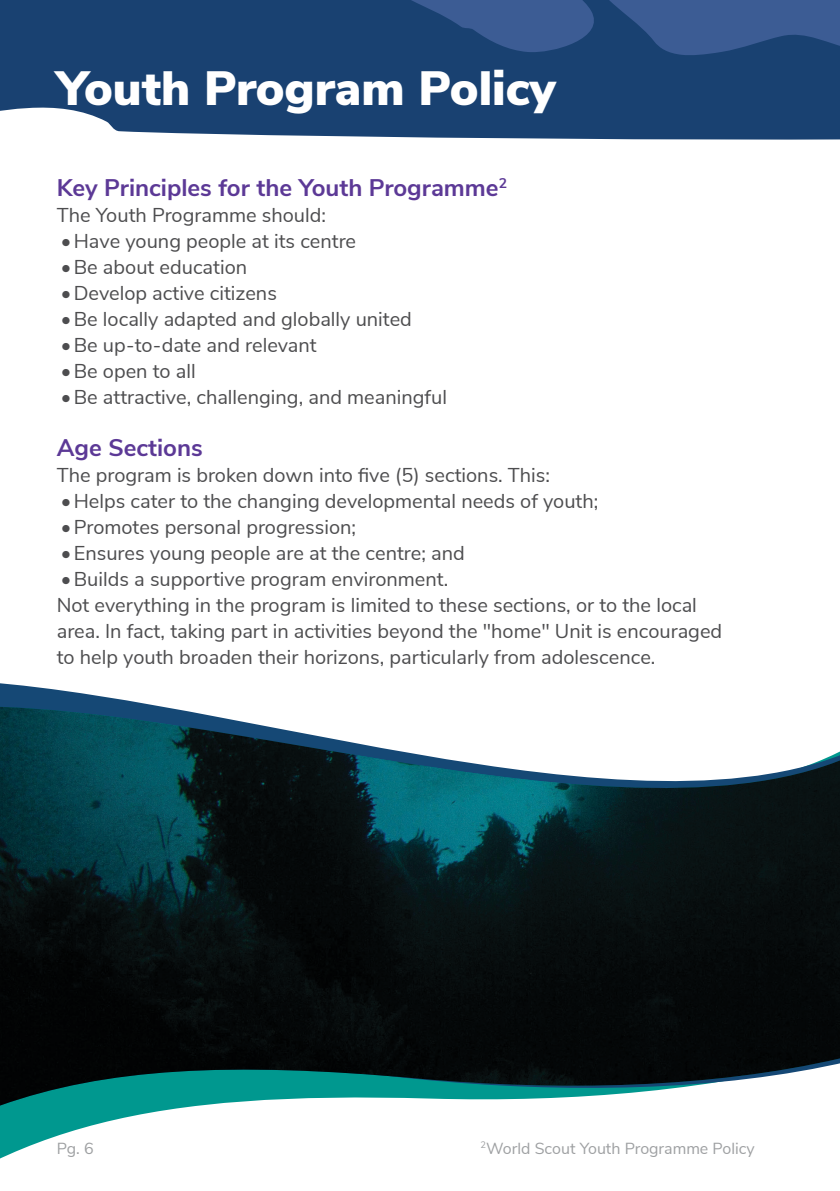
<style>
.page{position:relative;width:840px;height:1191px;background:#fff}
.page>*{position:absolute;margin:0;border:0;box-sizing:border-box;transform-origin:0 0}
.t1{font:900 48px "Nunito Sans";color:#fff}
.Subheading{font:700 24px "Nunito Sans";color:#5c3996}
.Body{font:20px/26px "Nunito Sans";color:#4d4d4f}
.Table_Body{font:16px "Nunito Sans";color:#9ea0a2}
</style>
<div class="page">
<svg style="left:0;top:683px;width:204px;height:476px"></svg>
<img style="left:0;top:707px;width:839px;height:398px">
<svg style="left:0;top:66px;width:839px;height:74px;fill:#194171"></svg>
<svg style="left:0;top:0;width:839px;height:66px;fill:#194171"></svg>
<p class="t1" style="left:57px;top:53px;width:500px">Youth Program Policy</p>
<p class="Subheading" style="left:57px;top:170px;width:451px">Key Principles for the Youth Programme<sup>2</sup></p>
<p class="Body" style="left:57px;top:201px;width:271px">The Youth Programme should:</p>
<p class="Body" style="left:61px;top:227px;width:297px">•Have young people at its centre</p>
<p class="Body" style="left:61px;top:253px;width:188px">•Be about education</p>
<p class="Body" style="left:61px;top:279px;width:217px">•Develop active citizens</p>
<p class="Body" style="left:61px;top:305px;width:352px">•Be locally adapted and globally united</p>
<p class="Body" style="left:61px;top:331px;width:257px">•Be up-to-date and relevant</p>
<p class="Body" style="left:61px;top:357px;width:136px">•Be open to all</p>
<p class="Body" style="left:61px;top:383px;width:387px">•Be attractive, challenging, and meaningful</p>
<p class="Subheading" style="left:57px;top:430px;width:147px">Age Sections</p>
<p class="Body" style="left:57px;top:461px;width:494px">The program is broken down into five (5) sections. This:</p>
<p class="Body" style="left:61px;top:487px;width:539px">•Helps cater to the changing developmental needs of youth;</p>
<p class="Body" style="left:61px;top:513px;width:297px">•Promotes personal progression;</p>
<p class="Body" style="left:61px;top:539px;width:405px">•Ensures young people are at the centre; and</p>
<p class="Body" style="left:61px;top:565px;width:389px">•Builds a supportive program environment.</p>
<p class="Body" style="left:57px;top:591px;width:666px">Not everything in the program is limited to these sections, or to the local area. In fact, taking part in activities beyond the "home" Unit is encouraged to help youth broaden their horizons, particularly from adolescence.</p>
<p class="Table_Body" style="left:57px;top:1136px;width:38px">Pg. 6</p>
<p class="Table_Body" style="left:480px;top:1136px;width:275px"><sup>2</sup>World Scout Youth Programme Policy</p>
</div>
